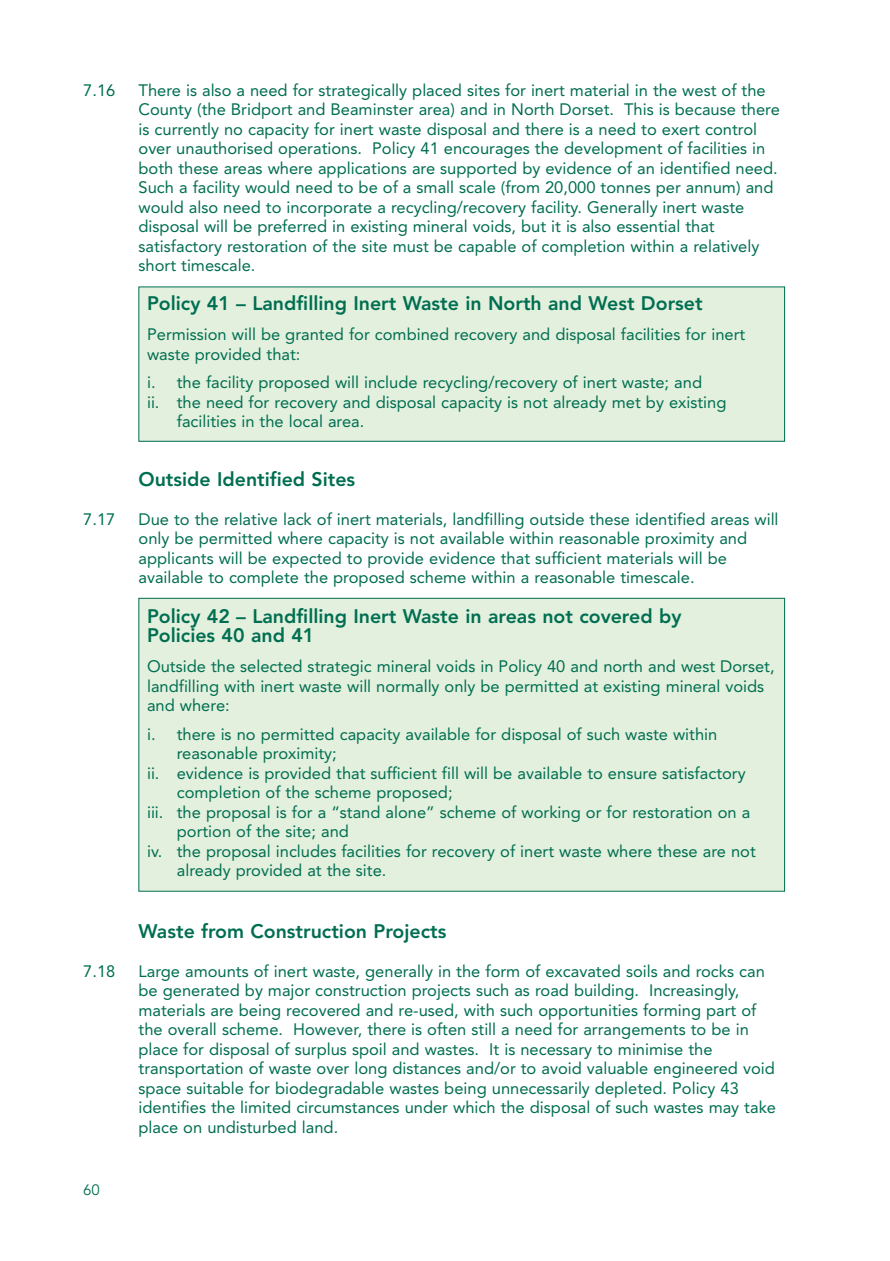
<style>
.page{position:relative;width:890px;height:1261px;background:#fff}
.page>*{position:absolute;margin:0;border:0;box-sizing:border-box;transform-origin:0 0}
.t1{font:800 19.5px/19.5px "Avenir";color:#006e51}
.t2{font:16.5px/19.5px "Avenir";color:#006e51}
.t3{font:15px "Avenir";color:#006e51}
</style>
<div class="page">
<svg style="left:138px;top:286px;width:648px;height:606px"></svg>
<p class="t2" style="left:83px;top:82px;width:34px">7.16</p>
<p class="t2" style="left:139px;top:82px;width:643px">There is also a need for strategically placed sites for inert material in the west of the County (the Bridport and Beaminster area) and in North Dorset. This is because there is currently no capacity for inert waste disposal and there is a need to exert control over unauthorised operations. Policy 41 encourages the development of facilities in both these areas where applications are supported by evidence of an identified need.<br>Such a facility would need to be of a small scale (from 20,000 tonnes per annum) and would also need to incorporate a recycling/recovery facility. Generally inert waste disposal will be preferred in existing mineral voids, but it is also essential that satisfactory restoration of the site must be capable of completion within a relatively short timescale.</p>
<p class="t1" style="left:147px;top:295px;width:557px">Policy 41 – Landfilling Inert Waste in North and West Dorset</p>
<p class="t2" style="left:147px;top:326px;width:600px">Permission will be granted for combined recovery and disposal facilities for inert waste provided that:</p>
<p class="t2" style="left:147px;top:374px;width:557px">i. the facility proposed will include recycling/recovery of inert waste; and</p>
<p class="t2" style="left:147px;top:394px;width:581px">ii. the need for recovery and disposal capacity is not already met by existing</p>
<p class="t2" style="left:177px;top:413px;width:189px">facilities in the local area.</p>
<p class="t1" style="left:139px;top:471px;width:218px">Outside Identified Sites</p>
<p class="t2" style="left:83px;top:511px;width:34px">7.17</p>
<p class="t2" style="left:139px;top:511px;width:642px">Due to the relative lack of inert materials, landfilling outside these identified areas will only be permitted where capacity is not available within reasonable proximity and applicants will be expected to provide evidence that sufficient materials will be available to complete the proposed scheme within a reasonable timescale.</p>
<p class="t1" style="left:147px;top:607px;width:536px">Policy 42 – Landfilling Inert Waste in areas not covered by<br>Policies 40 and 41</p>
<p class="t2" style="left:147px;top:658px;width:629px">Outside the selected strategic mineral voids in Policy 40 and north and west Dorset, landfilling with inert waste will normally only be permitted at existing mineral voids and where:</p>
<p class="t2" style="left:147px;top:725px;width:572px">i. there is no permitted capacity available for disposal of such waste within</p>
<p class="t2" style="left:177px;top:745px;width:162px">reasonable proximity;</p>
<p class="t2" style="left:147px;top:764px;width:600px">ii. evidence is provided that sufficient fill will be available to ensure satisfactory</p>
<p class="t2" style="left:177px;top:784px;width:277px">completion of the scheme proposed;</p>
<p class="t2" style="left:147px;top:803px;width:605px">iii. the proposal is for a “stand alone” scheme of working or for restoration on a</p>
<p class="t2" style="left:177px;top:823px;width:174px">portion of the site; and</p>
<p class="t2" style="left:147px;top:842px;width:610px">iv. the proposal includes facilities for recovery of inert waste where these are not</p>
<p class="t2" style="left:177px;top:862px;width:211px">already provided at the site.</p>
<p class="t1" style="left:139px;top:922px;width:309px">Waste from Construction Projects</p>
<p class="t2" style="left:83px;top:962px;width:34px">7.18</p>
<p class="t2" style="left:139px;top:962px;width:639px">Large amounts of inert waste, generally in the form of excavated soils and rocks can be generated by major construction projects such as road building. Increasingly, materials are being recovered and re-used, with such opportunities forming part of the overall scheme. However, there is often still a need for arrangements to be in place for disposal of surplus spoil and wastes. It is necessary to minimise the transportation of waste over long distances and/or to avoid valuable engineered void space suitable for biodegradable wastes being unnecessarily depleted. Policy 43 identifies the limited circumstances under which the disposal of such wastes may take place on undisturbed land.</p>
<p class="t3" style="left:83px;top:1183px;width:18px">60</p>
</div>
